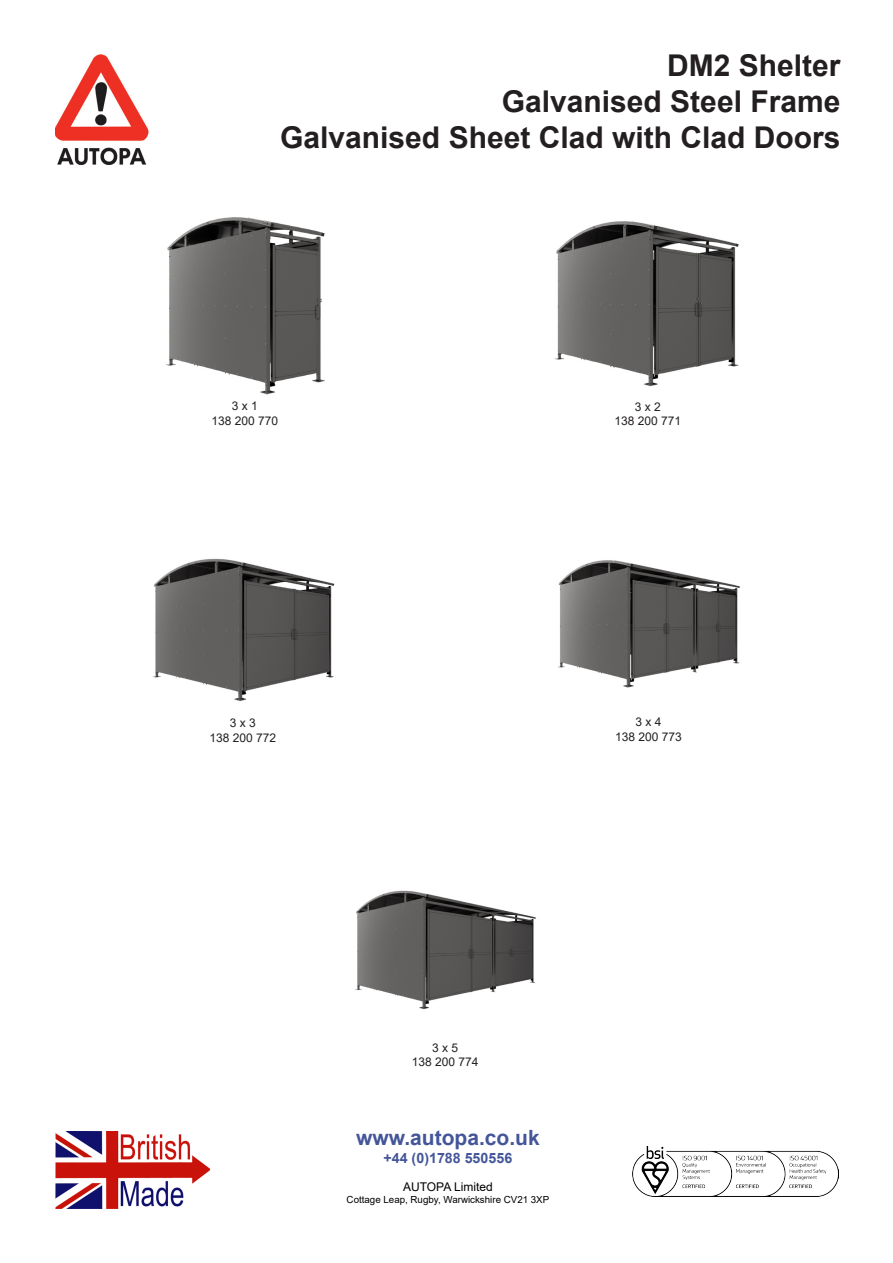
<style>
.page{position:relative;width:893px;height:1263px;background:#fff}
.page>*{position:absolute;margin:0;border:0;box-sizing:border-box;transform-origin:0 0}
.t1{font:700 30px "Arial";color:#231f20}
.t2{font:700 21px "Arial";color:#44559a}
.t3{font:700 14.25px "Arial";color:#44559a}
.t4{font:12px "Arial";color:#231f20}
.t5{font:12px "Arial";color:#000}
.t6{font:9.75px "Arial";color:#000}
</style>
<div class="page">
<img style="left:55px;top:54px;width:94px;height:111px">
<img style="left:55px;top:1131px;width:155px;height:78px">
<img style="left:633px;top:1146px;width:206px;height:51px">
<img style="left:166px;top:217px;width:159px;height:178px">
<img style="left:554px;top:221px;width:185px;height:166px">
<img style="left:153px;top:558px;width:182px;height:143px">
<img style="left:558px;top:560px;width:182px;height:128px">
<img style="left:355px;top:890px;width:181px;height:120px">
<p class="t1" style="left:667px;top:44px;width:175px">DM2 Shelter</p>
<p class="t1" style="left:502px;top:80px;width:340px">Galvanised Steel Frame</p>
<p class="t1" style="left:280px;top:116px;width:562px">Galvanised Sheet Clad with Clad Doors</p>
<p class="t4" style="left:232px;top:398px;width:28px">3 x 1</p>
<p class="t4" style="left:211px;top:412px;width:68px">138 200 770</p>
<p class="t4" style="left:230px;top:715px;width:28px">3 x 3</p>
<p class="t4" style="left:209px;top:729px;width:68px">138 200 772</p>
<p class="t4" style="left:635px;top:398px;width:28px">3 x 2</p>
<p class="t4" style="left:614px;top:412px;width:68px">138 200 771</p>
<p class="t4" style="left:635px;top:714px;width:28px">3 x 4</p>
<p class="t4" style="left:615px;top:728px;width:68px">138 200 773</p>
<p class="t4" style="left:432px;top:1039px;width:28px">3 x 5</p>
<p class="t4" style="left:412px;top:1053px;width:68px">138 200 774</p>
<p class="t2" style="left:356px;top:1123px;width:185px">www.autopa.co.uk</p>
<p class="t3" style="left:383px;top:1147px;width:130px">+44 (0)1788 550556</p>
<p class="t5" style="left:403px;top:1179px;width:91px">AUTOPA Limited</p>
<p class="t6" style="left:347px;top:1193px;width:204px">Cottage Leap, Rugby, Warwickshire CV21 3XP</p>
</div>
